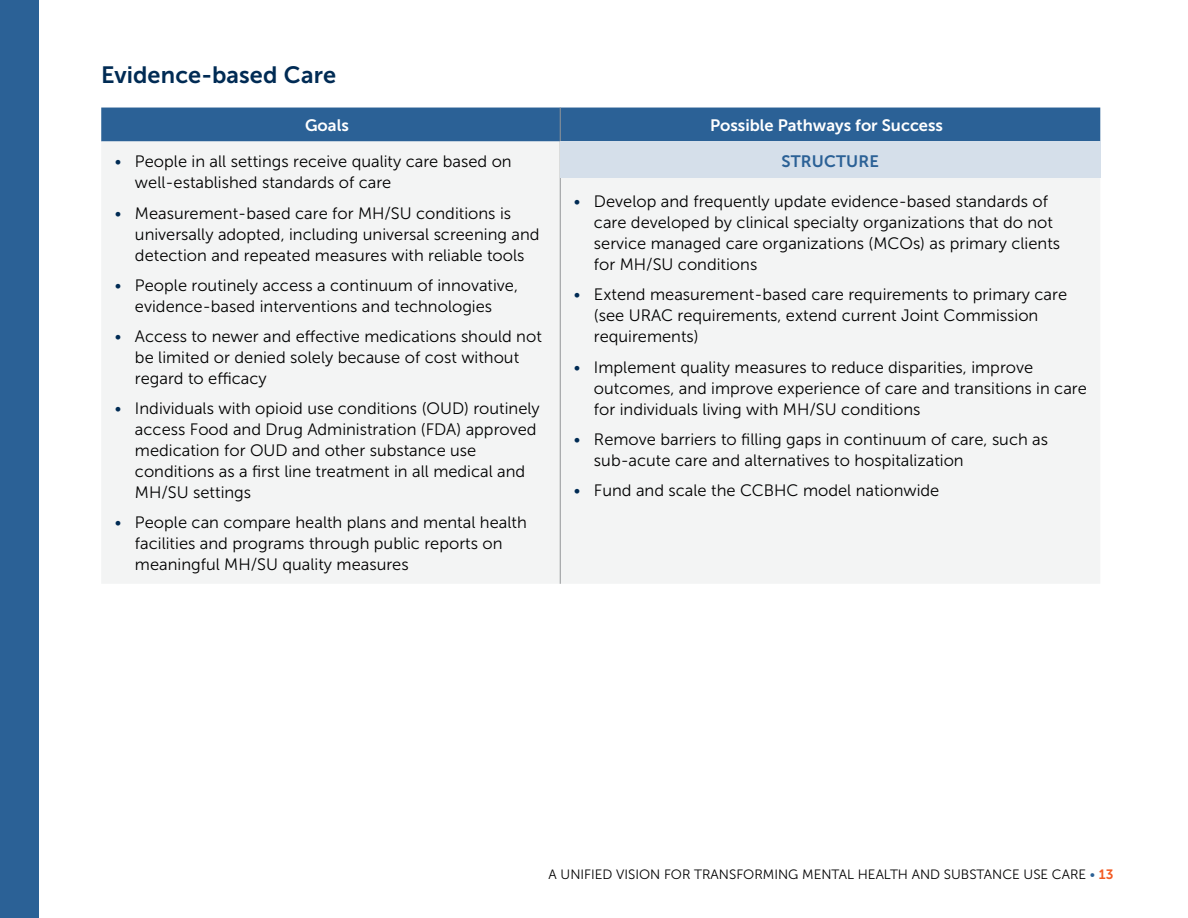
<style>
.page{position:relative;width:1188px;height:918px;background:#fff}
.page>*{position:absolute;margin:0;border:0;box-sizing:border-box;transform-origin:0 0}
.t1{font:23.55px "Museo Sans 700";letter-spacing:.005em;color:#002b54}
.t2{font:16.5px/21px "Museo Sans 300";color:#000}
.t3{font:16.5px "Museo Sans 700";color:#fff}
.t4{font:16.5px "Museo Sans 700";letter-spacing:.01em;color:#2b6196}
.t5{font:13.5px "Museo Sans 300";color:#000}
.s1{color:#002b54}
.s2{color:#2b6196}
.s3{font-family:"Museo Sans 700";color:#f25921}
</style>
<div class="page">
<div style="left:0;top:0;width:39px;height:918px;background:#2b6196"></div>
<div style="left:101px;top:108px;width:999px;height:34px;background:#2b6196"></div>
<div style="left:102px;top:142px;width:998px;height:442px;background:#f3f4f4"></div>
<hr style="left:560px;top:108px;width:1px;height:34px;background:#939598">
<hr style="left:560px;top:142px;width:1px;height:442px;background:#939598">
<div style="left:560px;top:142px;width:540px;height:36px;background:#d5dfea"></div>
<h1 class="t1" style="left:101px;top:62px;width:236px">Evidence-based Care</h1>
<p class="t3" style="left:305px;top:116px;width:45px">Goals</p>
<p class="t3" style="left:710px;top:116px;width:235px">Possible Pathways for Success</p>
<p class="t2" style="left:135px;top:151px;width:378px;text-indent:-20px"><span class="s1">•</span> People in all settings receive quality care based on well-established standards of care</p>
<p class="t2" style="left:135px;top:203px;width:406px;text-indent:-20px"><span class="s1">•</span> Measurement-based care for MH/SU conditions is universally adopted, including universal screening and detection and repeated measures with reliable tools</p>
<p class="t2" style="left:115px;top:275px;width:405px;text-align:center"><span class="s1">•</span> People routinely access a continuum of innovative, evidence-based interventions and technologies</p>
<p class="t2" style="left:135px;top:326px;width:408px;text-indent:-20px"><span class="s1">•</span> Access to newer and effective medications should not be limited or denied solely because of cost without regard to efficacy</p>
<p class="t2" style="left:135px;top:398px;width:406px;text-indent:-20px"><span class="s1">•</span> Individuals with opioid use conditions (OUD) routinely access Food and Drug Administration (FDA) approved medication for OUD and other substance use conditions as a first line treatment in all medical and MH/SU settings</p>
<p class="t2" style="left:135px;top:512px;width:393px;text-indent:-20px"><span class="s1">•</span> People can compare health plans and mental health facilities and programs through public reports on meaningful MH/SU quality measures</p>
<p class="t4" style="left:782px;top:153px;width:99px">STRUCTURE</p>
<p class="t2" style="left:594px;top:191px;width:468px;text-indent:-20px"><span class="s1">•</span> Develop and frequently update evidence-based standards of care developed by clinical specialty organizations that do not service managed care organizations (MCOs) as primary clients for MH/SU conditions</p>
<p class="t2" style="left:594px;top:284px;width:475px;text-indent:-20px"><span class="s1">•</span> Extend measurement-based care requirements to primary care (see URAC requirements, extend current Joint Commission requirements)</p>
<p class="t2" style="left:594px;top:357px;width:494px;text-indent:-20px"><span class="s1">•</span> Implement quality measures to reduce disparities, improve outcomes, and improve experience of care and transitions in care for individuals living with MH/SU conditions</p>
<p class="t2" style="left:594px;top:429px;width:456px;text-indent:-20px"><span class="s1">•</span> Remove barriers to filling gaps in continuum of care, such as sub-acute care and alternatives to hospitalization</p>
<p class="t2" style="left:574px;top:480px;width:367px"><span class="s1">•</span> Fund and scale the CCBHC model nationwide</p>
<p class="t5" style="left:549px;top:867px;width:566px">A UNIFIED VISION FOR TRANSFORMING MENTAL HEALTH AND SUBSTANCE USE CARE <span class="s2">•</span> <span class="s3">13</span></p>
</div>
